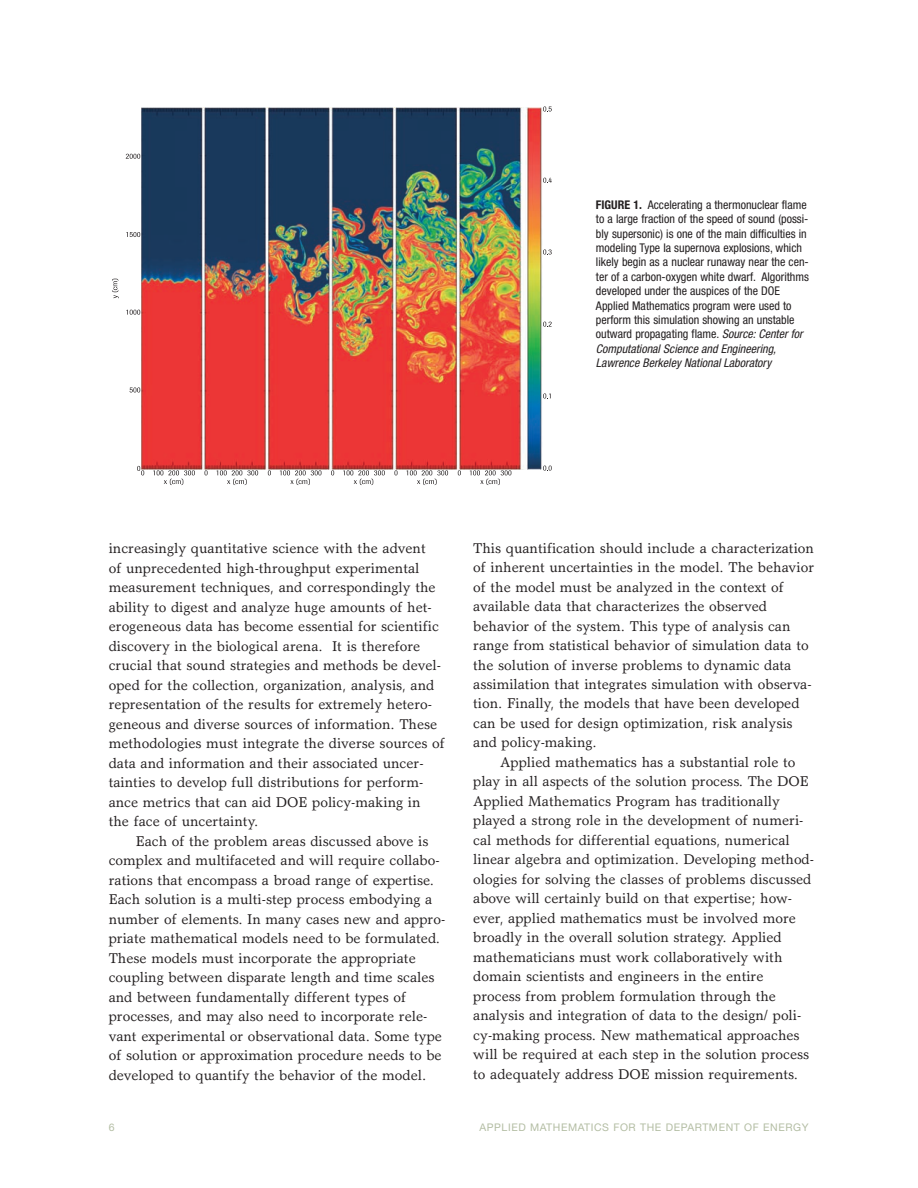
<style>
.page{position:relative;width:918px;height:1188px;background:#fff}
.page>*{position:absolute;margin:0;border:0;box-sizing:border-box;transform-origin:0 0}
.t1{font:14.25px/19.5px "Garth Graphic";color:#231f20}
.t2{font:condensed 12px/14.4px "Helvetica Neue";color:#231f20}
.t3{font:10.5px "Helvetica Neue";letter-spacing:.055em;color:#b3bda3}
.s1{font-weight:700}
.s2{font-style:italic}
</style>
<div class="page">
<img style="left:141px;top:108px;width:401px;height:361px">
<svg style="left:130px;top:387px;width:10px;height:5px"></svg>
<svg style="left:126px;top:310px;width:14px;height:5px"></svg>
<svg style="left:126px;top:232px;width:14px;height:5px"></svg>
<svg style="left:126px;top:154px;width:14px;height:5px"></svg>
<svg style="left:543px;top:466px;width:9px;height:5px"></svg>
<svg style="left:543px;top:393px;width:8px;height:6px"></svg>
<svg style="left:543px;top:322px;width:9px;height:5px"></svg>
<svg style="left:543px;top:178px;width:9px;height:5px"></svg>
<svg style="left:543px;top:249px;width:9px;height:6px"></svg>
<svg style="left:543px;top:106px;width:9px;height:6px"></svg>
<svg style="left:137px;top:466px;width:7px;height:9px"></svg>
<svg style="left:112px;top:279px;width:7px;height:19px"></svg>
<svg style="left:153px;top:470px;width:42px;height:15px"></svg>
<svg style="left:205px;top:470px;width:3px;height:5px"></svg>
<svg style="left:217px;top:470px;width:41px;height:15px"></svg>
<svg style="left:268px;top:470px;width:3px;height:5px"></svg>
<svg style="left:280px;top:470px;width:41px;height:15px"></svg>
<svg style="left:331px;top:470px;width:3px;height:5px"></svg>
<svg style="left:343px;top:470px;width:42px;height:15px"></svg>
<svg style="left:394px;top:470px;width:4px;height:5px"></svg>
<svg style="left:407px;top:470px;width:41px;height:15px"></svg>
<svg style="left:458px;top:470px;width:3px;height:5px"></svg>
<svg style="left:470px;top:470px;width:41px;height:15px"></svg>
<p class="t2" style="left:596px;top:198px;width:215px"><span class="s1">FIGURE 1.</span> Accelerating a thermonuclear flame to a large fraction of the speed of sound (possi&shy;bly supersonic) is one of the main difficulties in modeling Type Ia supernova explosions, which likely begin as a nuclear runaway near the cen&shy;ter of a carbon-oxygen white dwarf. Algorithms developed under the auspices of the DOE Applied Mathematics program were used to perform this simulation showing an unstable outward propagating flame. <span class="s2">Source: Center for Computational Science and Engineering, Lawrence Berkeley National Laboratory</span></p>
<p class="t1" style="left:109px;top:540px;width:338px">increasingly quantitative science with the advent<br>of unprecedented high-throughput experimental measurement techniques, and correspondingly the ability to digest and analyze huge amounts of het&shy;erogeneous data has become essential for scientific discovery in the biological arena. It is therefore crucial that sound strategies and methods be devel&shy;oped for the collection, organization, analysis, and representation of the results for extremely hetero&shy;geneous and diverse sources of information. These methodologies must integrate the diverse sources of data and information and their associated uncer&shy;tainties to develop full distributions for perform&shy;ance metrics that can aid DOE policy-making in<br>the face of uncertainty.</p>
<p class="t1" style="left:109px;top:832px;width:338px;text-indent:27px">Each of the problem areas discussed above is complex and multifaceted and will require collabo&shy;rations that encompass a broad range of expertise.<br>Each solution is a multi-step process embodying a number of elements. In many cases new and appro&shy;priate mathematical models need to be formulated.<br>These models must incorporate the appropriate coupling between disparate length and time scales and between fundamentally different types of processes, and may also need to incorporate rele&shy;vant experimental or observational data. Some type of solution or approximation procedure needs to be developed to quantify the behavior of the model.</p>
<p class="t1" style="left:473px;top:539px;width:342px">This quantification should include a characterization of inherent uncertainties in the model. The behavior of the model must be analyzed in the context of available data that characterizes the observed behavior of the system. This type of analysis can range from statistical behavior of simulation data to the solution of inverse problems to dynamic data assimilation that integrates simulation with observa&shy;tion. Finally, the models that have been developed can be used for design optimization, risk analysis and policy-making.</p>
<p class="t1" style="left:473px;top:754px;width:342px;text-indent:27px">Applied mathematics has a substantial role to play in all aspects of the solution process. The DOE Applied Mathematics Program has traditionally played a strong role in the development of numeri&shy;cal methods for differential equations, numerical linear algebra and optimization. Developing method&shy;ologies for solving the classes of problems discussed above will certainly build on that expertise; how&shy;ever, applied mathematics must be involved more broadly in the overall solution strategy. Applied mathematicians must work collaboratively with domain scientists and engineers in the entire process from problem formulation through the analysis and integration of data to the design/ poli&shy;cy-making process. New mathematical approaches will be required at each step in the solution process to adequately address DOE mission requirements.</p>
<p class="t3" style="left:109px;top:1121px;width:7px">6</p>
<p class="t3" style="left:479px;top:1121px;width:331px">APPLIED MATHEMATICS FOR THE DEPARTMENT OF ENERGY</p>
</div>
